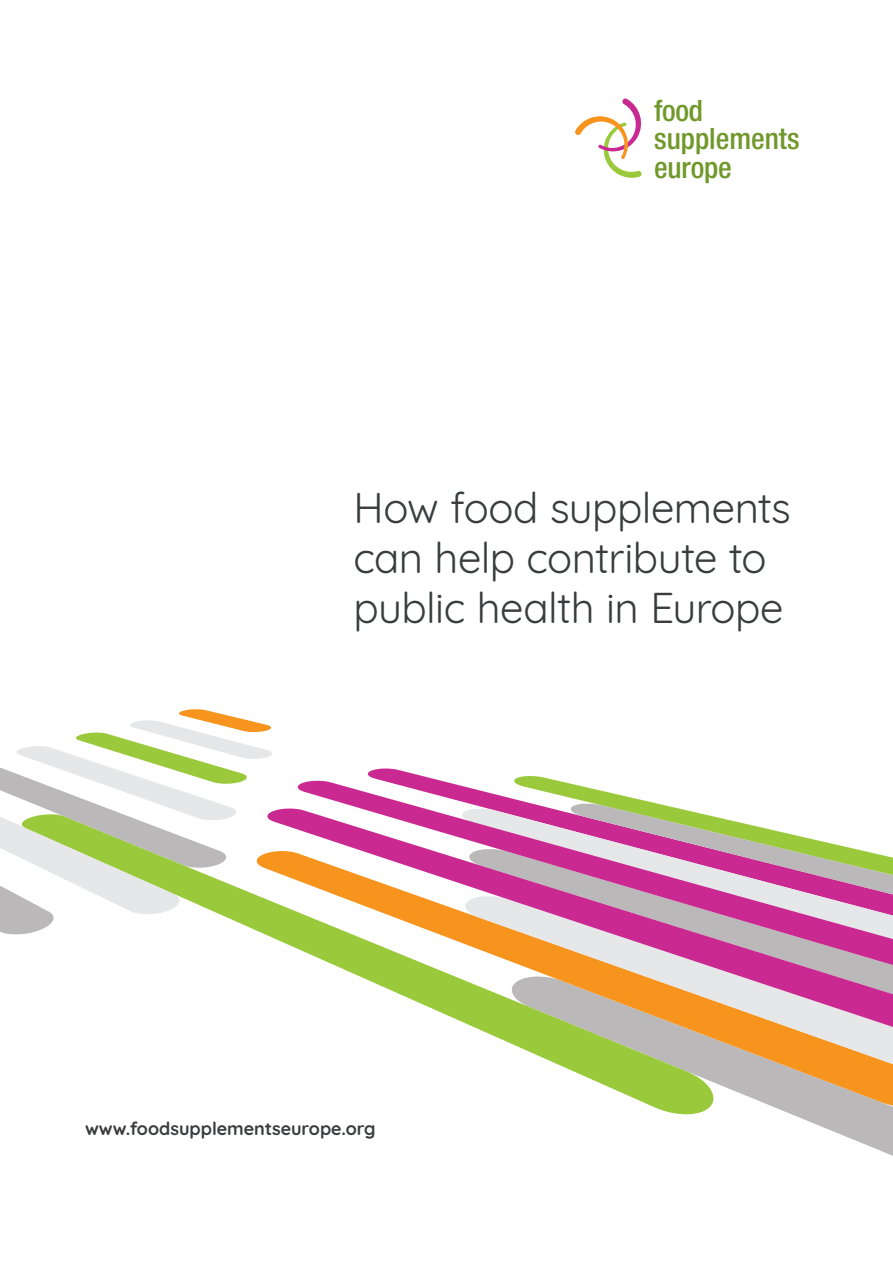
<style>
.page{position:relative;width:893px;height:1263px;background:#fff}
.page>*{position:absolute;margin:0;border:0;box-sizing:border-box;transform-origin:0 0}
.t1{font:42px/50.4px "Quicksand";letter-spacing:-.015em;color:#3a3d3d}
.t2{font:500 condensed 29.4px/28.3px "Helvetica Neue";color:#70982b}
.t3{font:700 18px "Quicksand";color:#3a3d3d}
</style>
<div class="page">
<svg style="left:575px;top:99px;width:67px;height:79px"></svg>
<svg style="left:368px;top:768px;width:191px;height:13px"></svg>
<svg style="left:298px;top:781px;width:378px;height:27px"></svg>
<svg style="left:0;top:709px;width:272px;height:225px"></svg>
<svg style="left:267px;top:808px;width:626px;height:348px"></svg>
<p class="t2" style="left:654px;top:96px;width:147px">food supplements europe</p>
<p class="t1" style="left:353px;top:478px;width:439px">How food supplements can help contribute to public health in Europe</p>
<p class="t3" style="left:85px;top:1114px;width:292px">www.foodsupplementseurope.org</p>
</div>
